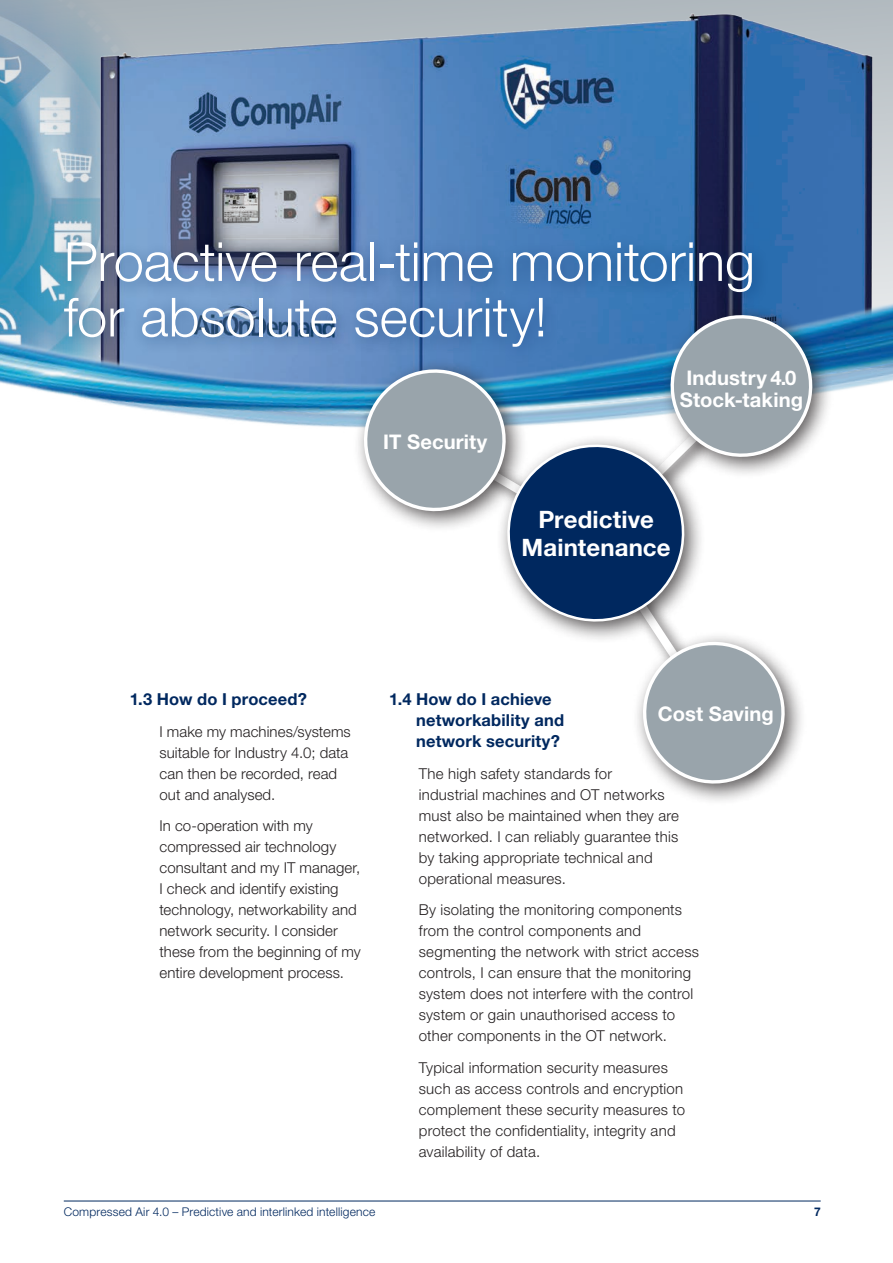
<style>
.page{position:relative;width:893px;height:1263px;background:#fff}
.page>*{position:absolute;margin:0;border:0;box-sizing:border-box;transform-origin:0 0}
.t1{font:300 54px/55.5px "Helvetica Neue LT Std";color:#fff}
.t2{font:700 24px/28.2px "Helvetica Neue LT Std";letter-spacing:.005em;color:#fff;text-align:center}
.t3{font:700 20.25px/23px "Helvetica Neue LT Std";letter-spacing:.005em;color:#fff;text-align:center}
.t4{font:700 16.5px/21px "Helvetica Neue LT Std";letter-spacing:.01em;color:#00285f}
.t5{font:300 15px/21px "Helvetica Neue LT Std";letter-spacing:.015em;color:#231f20}
.t6{font:300 12px "Helvetica Neue LT Std";letter-spacing:.015em;color:#00285f}
.t7{font:700 12px "Helvetica Neue LT Std";color:#00285f}
</style>
<div class="page">
<img style="left:0;top:0;width:893px;height:196px">
<img style="left:32px;top:196px;width:861px;height:232px">
<hr style="left:64px;top:1200px;width:757px;height:1px;background:#00285f">
<div style="left:496px;top:433px;width:211px;height:211px;background:#231f20;opacity:.74"></div>
<div style="left:659px;top:304px;width:175px;height:175px;background:#231f20;opacity:.74"></div>
<div style="left:352px;top:358px;width:176px;height:175px;background:#231f20;opacity:.74"></div>
<svg style="left:356px;top:311px;width:464px;height:319px"></svg>
<div style="left:631px;top:630px;width:176px;height:176px;background:#231f20;opacity:.74"></div>
<svg style="left:635px;top:638px;width:157px;height:153px"></svg>
<div style="left:53px;top:232px;width:715px;height:132px;background:#00285f;opacity:.5"></div>
<img style="left:0;top:78px;width:32px;height:311px">
<h1 class="t1" style="left:64px;top:233px;width:693px">Proactive real-time monitoring for absolute security!</h1>
<h3 class="t3" style="left:383px;top:430px;width:106px">IT Security</h3>
<h3 class="t3" style="left:680px;top:365px;width:125px">Industry 4.0<br>Stock-taking</h3>
<h2 class="t2" style="left:521px;top:504px;width:151px">Predictive<br>Maintenance</h2>
<p class="t4" style="left:130px;top:689px;width:179px">1.3 How do I proceed?</p>
<p class="t5" style="left:159px;top:721px;width:193px">I make my machines/systems suitable for Industry 4.0; data can then be recorded, read out and analysed.</p>
<p class="t5" style="left:159px;top:815px;width:203px">In co-operation with my compressed air technology consultant and my IT manager,<br>I check and identify existing technology, networkability and network security. I consider these from the beginning of my entire development process.</p>
<p class="t4" style="left:416px;top:689px;width:149px;text-indent:-27px">1.4 How do I achieve networkability and network security?</p>
<p class="t5" style="left:419px;top:763px;width:262px">The high safety standards for<br>industrial machines and OT networks must also be maintained when they are networked. I can reliably guarantee this by taking appropriate technical and operational measures.</p>
<p class="t5" style="left:419px;top:899px;width:282px">By isolating the monitoring components from the control components and segmenting the network with strict access controls, I can ensure that the monitoring system does not interfere with the control system or gain unauthorised access to other components in the OT network.</p>
<p class="t5" style="left:419px;top:1057px;width:268px">Typical information security measures such as access controls and encryption complement these security measures to protect the confidentiality, integrity and availability of data.</p>
<h3 class="t3" style="left:658px;top:702px;width:117px">Cost Saving</h3>
<p class="t6" style="left:64px;top:1205px;width:313px">Compressed Air 4.0 – Predictive and interlinked intelligence</p>
<p class="t7" style="left:814px;top:1204px;width:8px">7</p>
</div>
